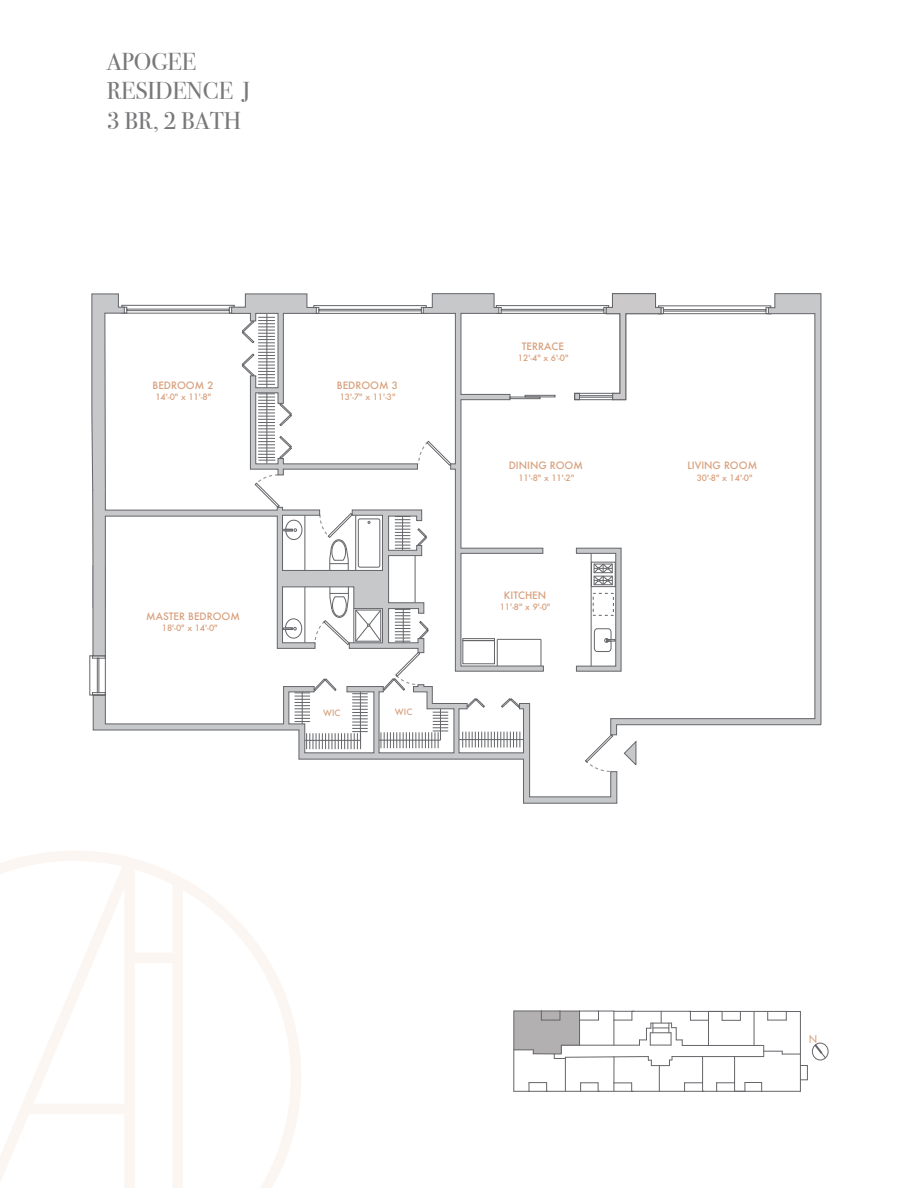
<style>
.page{position:relative;width:918px;height:1188px;background:#fff}
.page>*{position:absolute;margin:0;border:0;box-sizing:border-box;transform-origin:0 0}
.t1{font:24.45px/29.2px "Bodoni Svty Two ITCTT";color:#787779}
.t2{font:10.5px "Futura";color:#d8a07d}
.t3{font:500 9.9px "Futura";color:#d8a07d}
.t4{font:500 8.55px "Futura";color:#d8a07d}
</style>
<div class="page">
<svg style="left:0;top:851px;width:301px;height:337px"></svg>
<svg style="left:610px;top:293px;width:211px;height:442px"></svg>
<svg style="left:93px;top:684px;width:524px;height:119px"></svg>
<svg style="left:105px;top:491px;width:318px;height:162px"></svg>
<hr style="left:92px;top:490px;width:1px;height:75px;background:#646569">
<svg style="left:92px;top:693px;width:13px;height:2px"></svg>
<div style="left:97px;top:658px;width:2px;height:35px;border:1px solid #646569"></div>
<svg style="left:92px;top:564px;width:14px;height:94px"></svg>
<hr style="left:93px;top:565px;width:1px;height:40px;background:#646569">
<div style="left:496px;top:305px;width:113px;height:9px;border:1px solid #646569"></div>
<div style="left:501px;top:309px;width:103px;height:2px;border:1px solid #646569"></div>
<div style="left:575px;top:393px;width:38px;height:7px;border:1px solid #646569"></div>
<div style="left:525px;top:395px;width:30px;height:2px;border:1px solid #646569"></div>
<div style="left:122px;top:305px;width:112px;height:8px;border:1px solid #646569"></div>
<div style="left:127px;top:309px;width:102px;height:2px;border:1px solid #646569"></div>
<svg style="left:92px;top:294px;width:35px;height:197px"></svg>
<hr style="left:459px;top:739px;width:65px;height:1px;background:#646569">
<svg style="left:462px;top:732px;width:59px;height:16px"></svg>
<hr style="left:403px;top:609px;width:1px;height:34px;background:#646569">
<hr style="left:415px;top:556px;width:1px;height:47px;background:#646569">
<hr style="left:440px;top:709px;width:1px;height:31px;background:#646569">
<hr style="left:379px;top:740px;width:61px;height:1px;background:#646569">
<svg style="left:395px;top:609px;width:15px;height:33px"></svg>
<svg style="left:576px;top:548px;width:45px;height:123px"></svg>
<svg style="left:283px;top:619px;width:19px;height:19px"></svg>
<svg style="left:315px;top:585px;width:66px;height:60px"></svg>
<svg style="left:419px;top:621px;width:4px;height:18px"></svg>
<svg style="left:624px;top:741px;width:12px;height:24px"></svg>
<svg style="left:501px;top:698px;width:19px;height:10px"></svg>
<svg style="left:467px;top:698px;width:18px;height:10px"></svg>
<svg style="left:295px;top:679px;width:73px;height:70px"></svg>
<svg style="left:383px;top:652px;width:37px;height:39px"></svg>
<svg style="left:423px;top:293px;width:121px;height:378px"></svg>
<svg style="left:604px;top:293px;width:60px;height:107px"></svg>
<svg style="left:229px;top:294px;width:222px;height:278px"></svg>
<svg style="left:381px;top:712px;width:67px;height:36px"></svg>
<hr style="left:513px;top:1011px;width:1px;height:80px;background:#646569">
<svg style="left:514px;top:1010px;width:294px;height:82px"></svg>
<div style="left:812px;top:1043px;width:17px;height:17px;border:1px solid #646569;border-radius:50%"></div>
<svg style="left:814px;top:1044px;width:13px;height:15px"></svg>
<h1 class="t1" style="left:107px;top:45px;width:145px">APOGEE<br>RESIDENCE J<br>3 BR, 2 BATH</h1>
<p class="t3" style="left:153px;top:379px;width:62px">BEDROOM 2</p>
<p class="t4" style="left:155px;top:391px;width:57px">14'-0" x 11'-8"</p>
<p class="t3" style="left:337px;top:379px;width:62px">BEDROOM 3</p>
<p class="t4" style="left:340px;top:391px;width:57px">13'-7" x 11'-3"</p>
<p class="t3" style="left:146px;top:610px;width:95px">MASTER BEDROOM</p>
<p class="t4" style="left:162px;top:622px;width:57px">18'-0" x 14'-0"</p>
<p class="t4" style="left:323px;top:707px;width:19px">WIC</p>
<p class="t4" style="left:395px;top:706px;width:19px">WIC</p>
<p class="t3" style="left:522px;top:340px;width:44px">TERRACE</p>
<p class="t4" style="left:518px;top:352px;width:52px">12'-4" x 6'-0"</p>
<p class="t3" style="left:509px;top:459px;width:76px">DINING ROOM</p>
<p class="t4" style="left:518px;top:472px;width:57px">11'-8" x 11'-2"</p>
<p class="t3" style="left:504px;top:588px;width:44px">KITCHEN</p>
<p class="t4" style="left:500px;top:601px;width:52px">11'-8" x 9'-0"</p>
<p class="t3" style="left:687px;top:459px;width:71px">LIVING ROOM</p>
<p class="t4" style="left:697px;top:472px;width:57px">30'-8" x 14'-0"</p>
<p class="t2" style="left:809px;top:1032px;width:9px">N</p>
</div>
